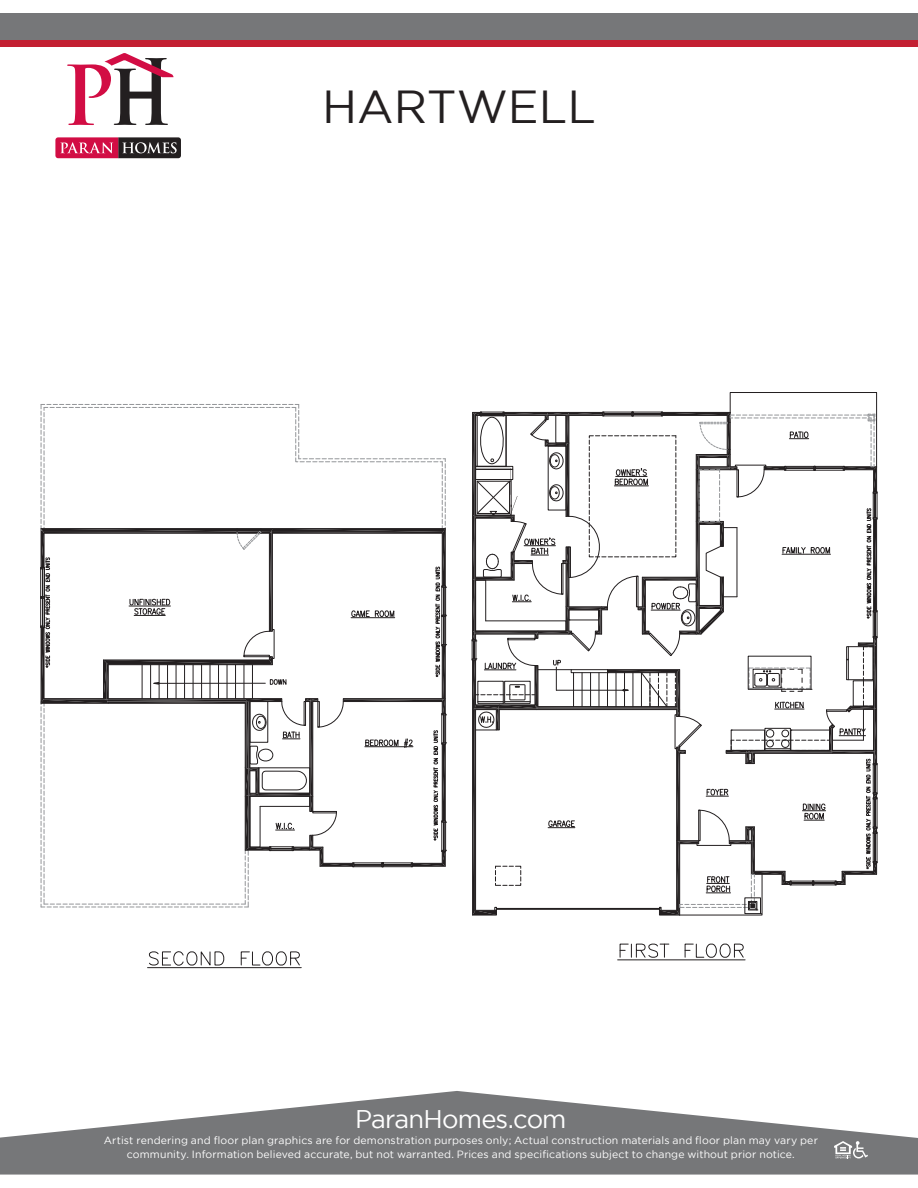
<style>
.page{position:relative;width:918px;height:1188px;background:#fff}
.page>*{position:absolute;margin:0;border:0;box-sizing:border-box;transform-origin:0 0}
.t1{font:46.2px "Gotham";color:#231f20}
.t2{font:25.5px "Gotham";letter-spacing:-.03em;color:#fff}
.t3{font:10.5px/14.5px "Gotham";letter-spacing:.01em;color:#fff;text-align:center}
</style>
<div class="page">
<svg style="left:55px;top:137px;width:126px;height:22px;background:#944259"></svg>
<svg style="left:67px;top:53px;width:106px;height:72px"></svg>
<div style="left:0;top:22px;width:918px;height:24px;background:#c31f32"></div>
<div style="left:0;top:14px;width:918px;height:26px;background:#767779"></div>
<hr style="left:618px;top:960px;width:127px;height:1px;background:#231f20">
<svg style="left:620px;top:944px;width:49px;height:14px"></svg>
<svg style="left:685px;top:944px;width:59px;height:14px"></svg>
<hr style="left:148px;top:967px;width:153px;height:1px;background:#231f20">
<svg style="left:149px;top:951px;width:75px;height:15px"></svg>
<svg style="left:241px;top:951px;width:59px;height:15px"></svg>
<svg style="left:40px;top:404px;width:407px;height:504px"></svg>
<svg style="left:472px;top:392px;width:406px;height:523px"></svg>
<svg style="left:0;top:1091px;width:918px;height:84px;fill:#767779"></svg>
<svg style="left:835px;top:1141px;width:33px;height:18px"></svg>
<h1 class="t1" style="left:322px;top:81px;width:275px">HARTWELL</h1>
<h2 class="t2" style="left:355px;top:1105px;width:213px">ParanHomes.com</h2>
<p class="t3" style="left:104px;top:1133px;width:716px">Artist rendering and floor plan graphics are for demonstration purposes only; Actual construction materials and floor plan may vary per community. Information believed accurate, but not warranted. Prices and specifications subject to change without prior notice.</p>
</div>
